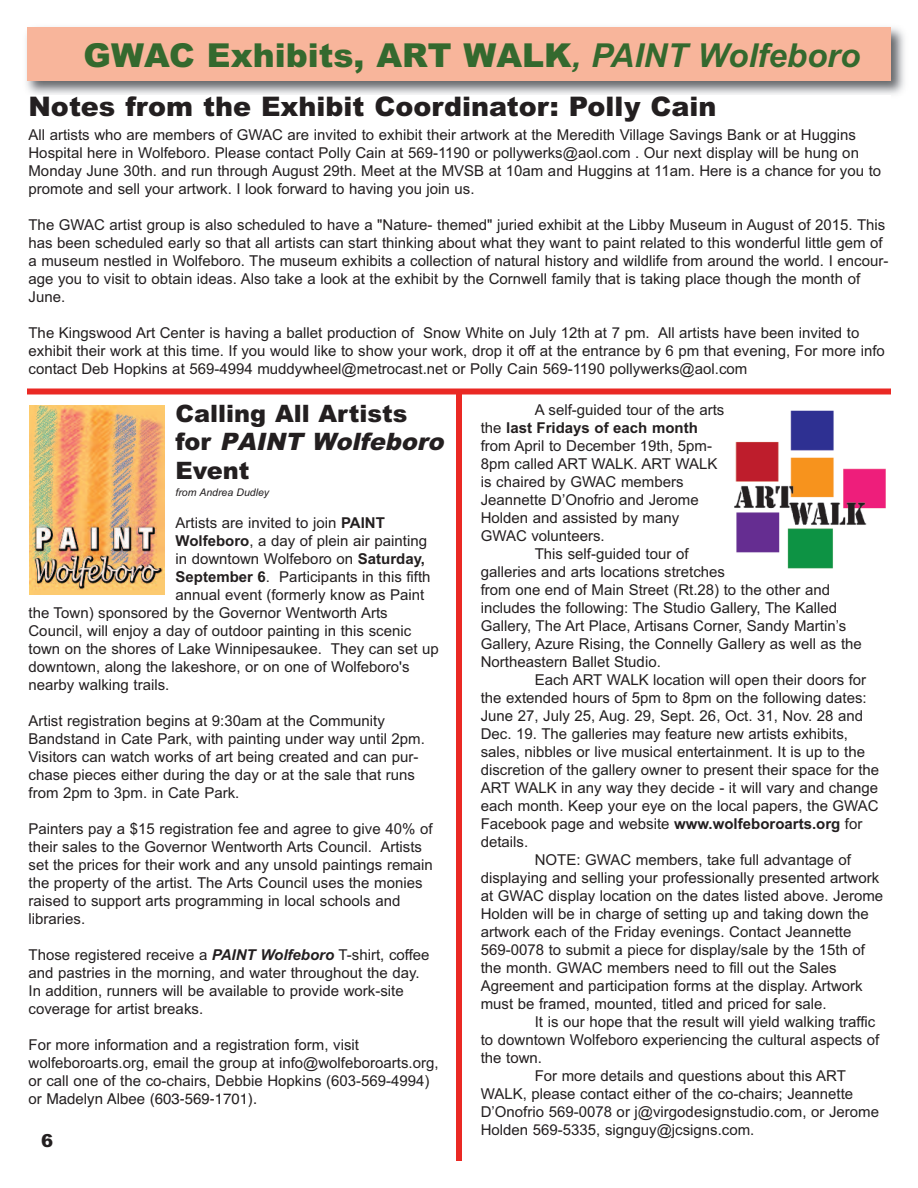
<style>
.page{position:relative;width:918px;height:1188px;background:#fff}
.page>*{position:absolute;margin:0;border:0;box-sizing:border-box;transform-origin:0 0}
.t1{font:900 33px "Arial";color:#34692e}
.t2{font:900 27px "Arial";color:#231f20}
.t3{font:900 24px/28.8px "Arial";color:#231f20}
.t4{font:900 18px "Arial";color:#231f20}
.t5{font:15px/18px "Arial";color:#231f20}
.t6{font:15px "Helvetica";color:#231f20}
.t7{font:15px "Arial Bold MT OTF";color:#231f20}
.t8{font:italic 10.5px "Arial";color:#231f20}
.s1{font-weight:700;font-style:italic}
.s2{font-style:italic}
.s3{font-family:"Arial Bold MT OTF"}
.s4{font-family:"Arial"}
</style>
<div class="page">
<img style="left:26px;top:27px;width:879px;height:68px">
<div style="left:27px;top:27px;width:864px;height:53px;background:#f8b59b"></div>
<img style="left:30px;top:405px;width:135px;height:189px">
<div style="left:27px;top:388px;width:864px;height:6px;background:#ea2924"></div>
<img style="left:734px;top:411px;width:152px;height:158px">
<div style="left:456px;top:392px;width:6px;height:769px;background:#ea2924"></div>
<h1 class="t1" style="left:84px;top:36px;width:778px">GWAC Exhibits, ART WALK<span class="s1">, PAINT Wolfeboro</span></h1>
<h2 class="t2" style="left:28px;top:91px;width:689px">Notes from the Exhibit Coordinator: Polly Cain</h2>
<p class="t5" style="left:28px;top:126px;width:854px">All artists who are members of GWAC are invited to exhibit their artwork at the Meredith Village Savings Bank or at Huggins Hospital here in Wolfeboro. Please contact Polly Cain at 569-1190 or pollywerks@aol.com . Our next display will be hung on Monday June 30th. and run through August 29th. Meet at the MVSB at 10am and Huggins at 11am. Here is a chance for you to promote and sell your artwork. I look forward to having you join us.</p>
<p class="t5" style="left:29px;top:216px;width:861px">The GWAC artist group is also scheduled to have a "Nature- themed" juried exhibit at the Libby Museum in August of 2015. This has been scheduled early so that all artists can start thinking about what they want to paint related to this wonderful little gem of a museum nestled in Wolfeboro. The museum exhibits a collection of natural history and wildlife from around the world. I encour&shy;age you to visit to obtain ideas. Also take a look at the exhibit by the Cornwell family that is taking place though the month of June.</p>
<p class="t5" style="left:29px;top:324px;width:858px">The Kingswood Art Center is having a ballet production of Snow White on July 12th at 7 pm. All artists have been invited to exhibit their work at this time. If you would like to show your work, drop it off at the entrance by 6 pm that evening, For more info contact Deb Hopkins at 569-4994 muddywheel@metrocast.net or Polly Cain 569-1190 pollywerks@aol.com</p>
<h3 class="t3" style="left:176px;top:399px;width:275px">Calling All Artists<br>fo r <span class="s2">PAINT Wolfeboro<br></span>Event</h3>
<p class="t8" style="left:176px;top:486px;width:95px">from Andrea Dudley</p>
<p class="t5" style="left:176px;top:514px;width:211px">Artists are invited to join <span class="s3">PAINT</span></p>
<p class="t5" style="left:176px;top:532px;width:253px"><span class="s3">Wolfeboro</span>, a day of plein air painting</p>
<p class="t5" style="left:176px;top:550px;width:251px">in downtown Wolfeboro on <span class="s3">Saturday,</span></p>
<p class="t5" style="left:176px;top:568px;width:257px"><span class="s3">September 6</span>. Participants in this fifth</p>
<p class="t5" style="left:176px;top:586px;width:250px">annual event (formerly know as Paint</p>
<p class="t5" style="left:29px;top:604px;width:361px">the Town) sponsored by the Governor Wentworth Arts</p>
<p class="t5" style="left:29px;top:622px;width:384px">Council, will enjoy a day of outdoor painting in this scenic</p>
<p class="t5" style="left:29px;top:640px;width:412px">town on the shores of Lake Winnipesaukee. They can set up</p>
<p class="t5" style="left:29px;top:658px;width:383px">downtown, along the lakeshore, or on one of Wolfeboro's</p>
<p class="t5" style="left:29px;top:676px;width:142px">nearby walking trails.</p>
<p class="t5" style="left:29px;top:712px;width:398px">Artist registration begins at 9:30am at the Community Bandstand in Cate Park, with painting under way until 2pm.<br>Visitors can watch works of art being created and can pur&shy;chase pieces either during the day or at the sale that runs from 2pm to 3pm. in Cate Park.</p>
<p class="t5" style="left:29px;top:820px;width:406px">Painters pay a $15 registration fee and agree to give 40% of their sales to the Governor Wentworth Arts Council. Artists set the prices for their work and any unsold paintings remain the property of the artist. The Arts Council uses the monies raised to support arts programming in local schools and libraries.</p>
<p class="t5" style="left:29px;top:946px;width:403px">Those registered receive a <span class="s1">PAINT Wolfeboro</span> T-shirt, coffee and pastries in the morning, and water throughout the day.<br>In addition, runners will be available to provide work-site coverage for artist breaks.</p>
<p class="t5" style="left:29px;top:1036px;width:412px">For more information and a registration form, visit wolfeboroarts.org, email the group at info@wolfeboroarts.org, or call one of the co-chairs, Debbie Hopkins (603-569-4994)</p>
<p class="t6" style="left:29px;top:1090px;width:230px"><span class="s4">or</span> Madelyn Albee (603-569-1701).</p>
<p class="t5" style="left:535px;top:401px;width:191px">A self-guided tour of the arts</p>
<p class="t7" style="left:481px;top:419px;width:219px"><span class="s4">the</span> last Fridays of each month</p>
<p class="t5" style="left:481px;top:437px;width:233px">from April to December 19th, 5pm-</p>
<p class="t5" style="left:481px;top:455px;width:238px">8pm called ART WALK. ART WALK</p>
<p class="t5" style="left:481px;top:473px;width:204px">is chaired by GWAC members</p>
<p class="t5" style="left:481px;top:491px;width:220px">Jeannette D’Onofrio and Jerome</p>
<p class="t5" style="left:481px;top:509px;width:200px">Holden and assisted by many</p>
<p class="t5" style="left:481px;top:527px;width:126px">GWAC volunteers.</p>
<p class="t5" style="left:535px;top:545px;width:155px">This self-guided tour of</p>
<p class="t5" style="left:481px;top:563px;width:246px">galleries and arts locations stretches</p>
<p class="t5" style="left:481px;top:581px;width:351px">from one end of Main Street (Rt.28) to the other and</p>
<p class="t5" style="left:481px;top:599px;width:358px">includes the following: The Studio Gallery, The Kalled</p>
<p class="t5" style="left:481px;top:617px;width:367px">Gallery, The Art Place, Artisans Corner, Sandy Martin’s</p>
<p class="t5" style="left:481px;top:635px;width:383px">Gallery, Azure Rising, the Connelly Gallery as well as the</p>
<p class="t5" style="left:481px;top:653px;width:182px">Northeastern Ballet Studio.</p>
<p class="t5" style="left:535px;top:671px;width:333px">Each ART WALK location will open their doors for</p>
<p class="t5" style="left:481px;top:689px;width:388px">the extended hours of 5pm to 8pm on the following dates:</p>
<p class="t5" style="left:481px;top:707px;width:384px">June 27, July 25, Aug. 29, Sept. 26, Oct. 31, Nov. 28 and</p>
<p class="t5" style="left:481px;top:725px;width:369px">Dec. 19. The galleries may feature new artists exhibits,</p>
<p class="t5" style="left:481px;top:743px;width:386px">sales, nibbles or live musical entertainment. It is up to the</p>
<p class="t5" style="left:481px;top:761px;width:400px">discretion of the gallery owner to present their space for the</p>
<p class="t5" style="left:481px;top:779px;width:399px">ART WALK in any way they decide - it will vary and change</p>
<p class="t5" style="left:481px;top:797px;width:400px">each month. Keep your eye on the local papers, the GWAC</p>
<p class="t5" style="left:481px;top:815px;width:383px">Facebook page and website <span class="s3">www.wolfeboroarts.org</span> for</p>
<p class="t5" style="left:481px;top:833px;width:49px">details.</p>
<p class="t5" style="left:535px;top:851px;width:318px">NOTE: GWAC members, take full advantage of</p>
<p class="t5" style="left:481px;top:869px;width:400px">displaying and selling your professionally presented artwork</p>
<p class="t5" style="left:481px;top:887px;width:404px">at GWAC display location on the dates listed above. Jerome</p>
<p class="t5" style="left:481px;top:905px;width:390px">Holden will be in charge of setting up and taking down the</p>
<p class="t5" style="left:481px;top:923px;width:372px">artwork each of the Friday evenings. Contact Jeannette</p>
<p class="t5" style="left:481px;top:941px;width:386px">569-0078 to submit a piece for display/sale by the 15th of</p>
<p class="t5" style="left:481px;top:959px;width:357px">the month. GWAC members need to fill out the Sales</p>
<p class="t5" style="left:481px;top:977px;width:383px">Agreement and participation forms at the display. Artwork</p>
<p class="t5" style="left:481px;top:995px;width:348px">must be framed, mounted, titled and priced for sale.</p>
<p class="t5" style="left:535px;top:1013px;width:342px">It is our hope that the result will yield walking traffic</p>
<p class="t5" style="left:481px;top:1031px;width:400px">to downtown Wolfeboro experiencing the cultural aspects of</p>
<p class="t5" style="left:481px;top:1049px;width:63px">the town.</p>
<p class="t5" style="left:535px;top:1067px;width:313px">For more details and questions about this ART</p>
<p class="t5" style="left:481px;top:1085px;width:374px">WALK, please contact either of the co-chairs; Jeannette</p>
<p class="t5" style="left:481px;top:1103px;width:400px">D’Onofrio 569-0078 or j@virgodesignstudio.com, or Jerome</p>
<p class="t5" style="left:481px;top:1121px;width:275px">Holden 569-5335, signguy@jcsigns.com.</p>
<p class="t4" style="left:41px;top:1130px;width:14px">6</p>
</div>
